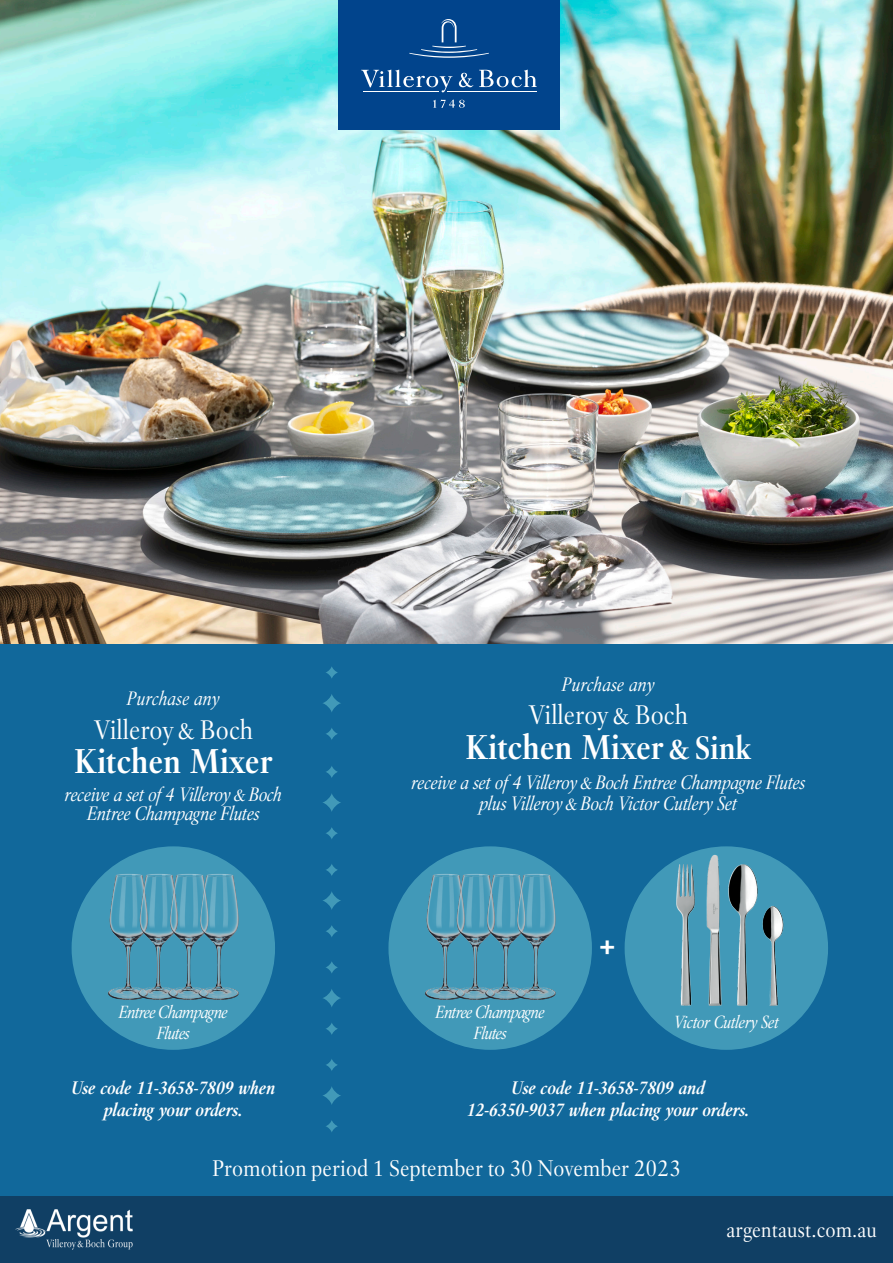
<style>
.page{position:relative;width:893px;height:1263px;background:#fff}
.page>*{position:absolute;margin:0;border:0;box-sizing:border-box;transform-origin:0 0}
.t1{font:700 35.55px "Villeroy Boch";color:#fff}
.t2{font:700 34.2px "Villeroy Boch";color:#fff}
.t3{font:26.7px "Villeroy Boch";color:#fff}
.t4{font:22.5px "Villeroy Boch";color:#fff}
.t5{font:21px "Villeroy Boch";color:#fff}
.t6{font:italic 19.35px/19.4px "Villeroy Boch";letter-spacing:-.02em;color:#fff;text-align:center}
.t7{font:italic 19.35px "Villeroy Boch";color:#fff}
.t8{font:italic 700 18px/21.6px "Villeroy Boch";color:#fff;text-align:center}
.t9{font:italic 17.55px/21px "Villeroy Boch";letter-spacing:-.05em;color:#fff;text-align:center}
.t10{font:italic 17.55px "Villeroy Boch";letter-spacing:-.03em;color:#fff}
.s1{font-size:32.1px}
</style>
<div class="page">
<img style="left:0;top:0;width:893px;height:644px">
<div style="left:0;top:644px;width:893px;height:619px;background:#11689b"></div>
<svg style="left:322px;top:891px;width:20px;height:19px"></svg>
<svg style="left:325px;top:924px;width:13px;height:14px"></svg>
<svg style="left:325px;top:863px;width:13px;height:13px"></svg>
<svg style="left:322px;top:693px;width:20px;height:20px"></svg>
<svg style="left:325px;top:727px;width:13px;height:13px"></svg>
<svg style="left:325px;top:666px;width:13px;height:13px"></svg>
<svg style="left:322px;top:793px;width:20px;height:19px"></svg>
<svg style="left:325px;top:826px;width:13px;height:14px"></svg>
<svg style="left:325px;top:765px;width:13px;height:13px"></svg>
<svg style="left:322px;top:988px;width:20px;height:20px"></svg>
<svg style="left:325px;top:1022px;width:13px;height:13px"></svg>
<svg style="left:325px;top:961px;width:13px;height:13px"></svg>
<svg style="left:322px;top:1086px;width:20px;height:19px"></svg>
<svg style="left:325px;top:1119px;width:13px;height:14px"></svg>
<svg style="left:325px;top:1058px;width:13px;height:13px"></svg>
<div style="left:72px;top:846px;width:203px;height:204px;background:#4199b8;border-radius:50%"></div>
<img style="left:108px;top:874px;width:30px;height:126px">
<img style="left:138px;top:874px;width:30px;height:126px">
<img style="left:168px;top:874px;width:30px;height:126px">
<img style="left:198px;top:874px;width:41px;height:126px">
<div style="left:338px;top:1px;width:221px;height:129px;background:#01448c"></div>
<svg style="left:409px;top:19px;width:80px;height:39px"></svg>
<svg style="left:433px;top:100px;width:32px;height:8px"></svg>
<hr style="left:363px;top:92px;width:76px;height:1px;background:#fff">
<hr style="left:447px;top:92px;width:90px;height:1px;background:#fff">
<svg style="left:479px;top:70px;width:58px;height:17px"></svg>
<svg style="left:361px;top:70px;width:91px;height:22px"></svg>
<svg style="left:459px;top:73px;width:14px;height:14px"></svg>
<div style="left:388px;top:846px;width:204px;height:204px;background:#4199b8;border-radius:50%"></div>
<img style="left:425px;top:874px;width:30px;height:126px">
<img style="left:455px;top:874px;width:30px;height:126px">
<img style="left:485px;top:874px;width:30px;height:126px">
<img style="left:515px;top:874px;width:41px;height:126px">
<div style="left:625px;top:846px;width:203px;height:204px;background:#4199b8;border-radius:50%"></div>
<img style="left:671px;top:851px;width:126px;height:155px">
<div style="left:0;top:1196px;width:893px;height:67px;background:#103f64"></div>
<img style="left:15px;top:1209px;width:118px;height:41px">
<p class="t7" style="left:562px;top:672px;width:94px">Purchase any</p>
<p class="t7" style="left:127px;top:686px;width:94px">Purchase any</p>
<p class="t3" style="left:94px;top:712px;width:161px">Villeroy&amp;Boch</p>
<p class="t2" style="left:74px;top:739px;width:200px">Kitchen Mixer</p>
<p class="t6" style="left:65px;top:784px;width:219px">receive a set of 4 Villeroy&amp;Boch<br>Entree Champagne Flutes</p>
<p class="t6" style="left:411px;top:772px;width:395px;line-height:20.9px">receive a set of 4 Villeroy&amp;Boch Entree Champagne Flutes plus Villeroy&amp;Boch Victor Cutlery Set</p>
<p class="t3" style="left:528px;top:698px;width:161px">Villeroy&amp;Boch</p>
<p class="t2" style="left:465px;top:725px;width:287px">Kitchen Mixer<span class="s1">&amp;Sink</span></p>
<p class="t1" style="left:598px;top:921px;width:21px">+</p>
<p class="t9" style="left:119px;top:1002px;width:111px">Entree Champagne<br>Flutes</p>
<p class="t9" style="left:436px;top:1002px;width:111px">Entree Champagne<br>Flutes</p>
<p class="t10" style="left:674px;top:1010px;width:107px">Victor Cutlery Set</p>
<p class="t8" style="left:71px;top:1077px;width:205px">Use code 11-3658-7809 when placing your orders.</p>
<p class="t8" style="left:512px;top:1077px;width:195px">Use code 11-3658-7809 and</p>
<p class="t8" style="left:467px;top:1099px;width:284px">12-6350-9037 when placing your orders.</p>
<p class="t4" style="left:212px;top:1154px;width:470px">Promotion period 1 September to 30 November 2023</p>
<p class="t5" style="left:727px;top:1216px;width:152px">argentaust.com.au</p>
</div>
